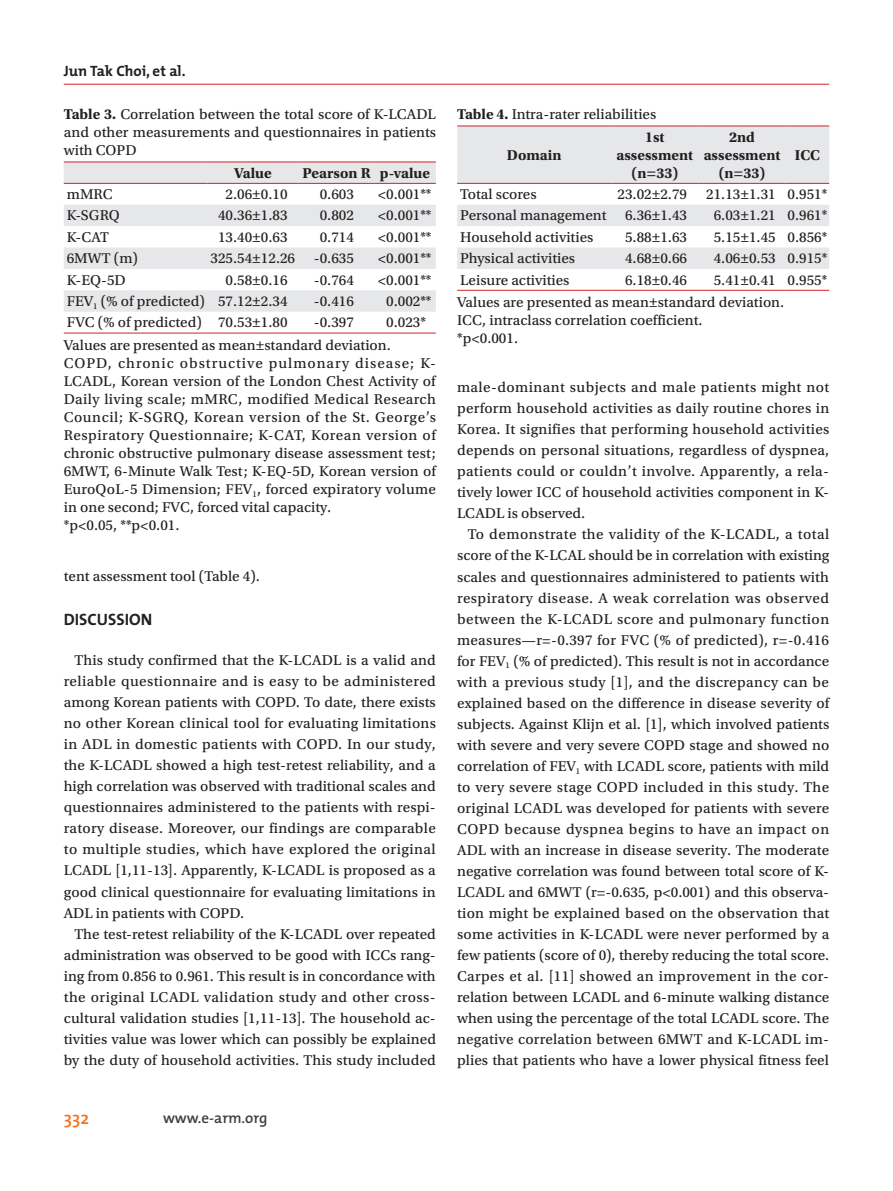
<style>
.page{position:relative;width:893px;height:1191px;background:#fff}
.page>*{position:absolute;margin:0;border:0;box-sizing:border-box;transform-origin:0 0}
.t1{font:600 18px "The Mix";color:#f47321}
.서론{font:700 16.5px "The Mix";color:#231f20}
.바탕글{font:15px/21px "Utopia Std Capt";letter-spacing:.005em;color:#231f20;text-align:justify}
.표{font:15px/18px "Utopia Std Capt";color:#231f20;text-align:justify}
.표1라인{font:700 15px/18px "Utopia Std";color:#231f20;text-align:center}
.t2{font:700 15px "The Mix";color:#231f20}
.t3{font:600 15px "The Mix";color:#3e3e3f}
.s1{font-family:"Utopia Std";font-weight:700}
</style>
<div class="page">
<hr style="left:64px;top:84px;width:765px;height:1px;background:#d1232a">
<svg style="left:64px;top:163px;width:372px;height:149px;fill:#e6e7e9"></svg>
<hr style="left:64px;top:162px;width:143px;height:1px;background:#d1232a">
<hr style="left:207px;top:162px;width:92px;height:1px;background:#d1232a">
<hr style="left:299px;top:162px;width:75px;height:1px;background:#d1232a">
<hr style="left:374px;top:162px;width:62px;height:1px;background:#d1232a">
<hr style="left:64px;top:183px;width:143px;height:1px;background:#d1232a">
<hr style="left:207px;top:183px;width:92px;height:1px;background:#d1232a">
<hr style="left:299px;top:183px;width:75px;height:1px;background:#d1232a">
<hr style="left:374px;top:183px;width:62px;height:1px;background:#d1232a">
<hr style="left:64px;top:333px;width:143px;height:1px;background:#d1232a">
<hr style="left:207px;top:333px;width:92px;height:1px;background:#d1232a">
<hr style="left:299px;top:333px;width:75px;height:1px;background:#d1232a">
<hr style="left:374px;top:333px;width:62px;height:1px;background:#d1232a">
<svg style="left:457px;top:127px;width:372px;height:142px;fill:#e6e7e9"></svg>
<hr style="left:457px;top:126px;width:154px;height:1px;background:#d1232a">
<hr style="left:611px;top:126px;width:87px;height:1px;background:#d1232a">
<hr style="left:698px;top:126px;width:88px;height:1px;background:#d1232a">
<hr style="left:786px;top:126px;width:43px;height:1px;background:#d1232a">
<hr style="left:457px;top:183px;width:154px;height:1px;background:#d1232a">
<hr style="left:611px;top:183px;width:87px;height:1px;background:#d1232a">
<hr style="left:698px;top:183px;width:88px;height:1px;background:#d1232a">
<hr style="left:786px;top:183px;width:43px;height:1px;background:#d1232a">
<hr style="left:457px;top:290px;width:154px;height:1px;background:#d1232a">
<hr style="left:611px;top:290px;width:87px;height:1px;background:#d1232a">
<hr style="left:698px;top:290px;width:88px;height:1px;background:#d1232a">
<hr style="left:786px;top:290px;width:43px;height:1px;background:#d1232a">
<p class="t2" style="left:64px;top:59px;width:123px">Jun Tak Choi, et al.</p>
<p class="표" style="left:64px;top:105px;width:374px"><span class="s1">Table 3.</span> Correlation between the total score of K-LCADL and other measurements and questionnaires in patients with COPD</p>
<p class="표1라인" style="left:234px;top:164px;width:39px">Value</p>
<p class="표1라인" style="left:302px;top:164px;width:70px">Pearson R</p>
<p class="표1라인" style="left:380px;top:164px;width:52px">p-value</p>
<p class="표" style="left:67px;top:185px;width:47px">mMRC</p>
<p class="표" style="left:226px;top:185px;width:63px">2.06±0.10</p>
<p class="표" style="left:320px;top:185px;width:36px">0.603</p>
<p class="표" style="left:378px;top:185px;width:55px">&lt;0.001**</p>
<p class="표" style="left:67px;top:207px;width:55px">K-SGRQ</p>
<p class="표" style="left:218px;top:207px;width:71px">40.36±1.83</p>
<p class="표" style="left:320px;top:207px;width:36px">0.802</p>
<p class="표" style="left:378px;top:207px;width:55px">&lt;0.001**</p>
<p class="표" style="left:67px;top:228px;width:44px">K-CAT</p>
<p class="표" style="left:218px;top:228px;width:71px">13.40±0.63</p>
<p class="표" style="left:320px;top:228px;width:36px">0.714</p>
<p class="표" style="left:378px;top:228px;width:55px">&lt;0.001**</p>
<p class="표" style="left:67px;top:250px;width:73px">6MWT (m)</p>
<p class="표" style="left:211px;top:250px;width:86px">325.54±12.26</p>
<p class="표" style="left:314px;top:250px;width:42px">-0.635</p>
<p class="표" style="left:378px;top:250px;width:55px">&lt;0.001**</p>
<p class="표" style="left:67px;top:271px;width:61px">K-EQ-5D</p>
<p class="표" style="left:226px;top:271px;width:63px">0.58±0.16</p>
<p class="표" style="left:314px;top:271px;width:42px">-0.764</p>
<p class="표" style="left:378px;top:271px;width:55px">&lt;0.001**</p>
<p class="표" style="left:67px;top:292px;width:139px">FEV<sub>1</sub> (% of predicted)</p>
<p class="표" style="left:218px;top:292px;width:71px">57.12±2.34</p>
<p class="표" style="left:314px;top:292px;width:42px">-0.416</p>
<p class="표" style="left:386px;top:292px;width:47px">0.002**</p>
<p class="표" style="left:67px;top:314px;width:136px">FVC (% of predicted)</p>
<p class="표" style="left:218px;top:314px;width:71px">70.53±1.80</p>
<p class="표" style="left:314px;top:314px;width:42px">-0.397</p>
<p class="표" style="left:386px;top:314px;width:41px">0.023*</p>
<p class="표" style="left:64px;top:336px;width:329px">Values are presented as mean±standard deviation.</p>
<p class="표" style="left:64px;top:354px;width:374px">COPD, chronic obstructive pulmonary disease; K-LCADL, Korean version of the London Chest Activity of Daily living scale; mMRC, modified Medical Research Council; K-SGRQ, Korean version of the St. George’s Respiratory Questionnaire; K-CAT, Korean version of chronic obstructive pulmonary disease assessment test; 6MWT, 6-Minute Walk Test; K-EQ-5D, Korean version of EuroQoL-5 Dimension; FEV<sub>1</sub>, forced expiratory volume in one second; FVC, forced vital capacity.</p>
<p class="표" style="left:64px;top:516px;width:117px">*p&lt;0.05, **p&lt;0.01.</p>
<p class="바탕글" style="left:64px;top:566px;width:198px">tent assessment tool (Table 4).</p>
<p class="서론" style="left:64px;top:605px;width:90px">DISCUSSION</p>
<p class="바탕글" style="left:64px;top:650px;width:374px;text-indent:11px">This study confirmed that the K-LCADL is a valid and reliable questionnaire and is easy to be administered among Korean patients with COPD. To date, there exists no other Korean clinical tool for evaluating limitations in ADL in domestic patients with COPD. In our study, the K-LCADL showed a high test-retest reliability, and a high correlation was observed with traditional scales and questionnaires administered to the patients with respi&shy;ratory disease. Moreover, our findings are comparable to multiple studies, which have explored the original LCADL [1,11-13]. Apparently, K-LCADL is proposed as a good clinical questionnaire for evaluating limitations in ADL in patients with COPD.</p>
<p class="바탕글" style="left:64px;top:923px;width:374px;text-indent:11px">The test-retest reliability of the K-LCADL over repeated administration was observed to be good with ICCs rang&shy;ing from 0.856 to 0.961. This result is in concordance with the original LCADL validation study and other cross&shy;cultural validation studies [1,11-13]. The household ac&shy;tivities value was lower which can possibly be explained by the duty of household activities. This study included</p>
<p class="t1" style="left:64px;top:1102px;width:27px">332</p>
<p class="t3" style="left:163px;top:1105px;width:106px">www.e-arm.org</p>
<p class="표" style="left:457px;top:105px;width:201px"><span class="s1">Table 4.</span> Intra-rater reliabilities</p>
<p class="표1라인" style="left:507px;top:146px;width:56px">Domain</p>
<p class="표1라인" style="left:616px;top:128px;width:78px">1st assessment (n=33)</p>
<p class="표1라인" style="left:704px;top:128px;width:78px">2nd assessment (n=33)</p>
<p class="표1라인" style="left:795px;top:146px;width:27px">ICC</p>
<p class="표" style="left:460px;top:185px;width:78px">Total scores</p>
<p class="표" style="left:618px;top:185px;width:71px">23.02±2.79</p>
<p class="표" style="left:706px;top:185px;width:71px">21.13±1.31</p>
<p class="표" style="left:787px;top:185px;width:41px">0.951*</p>
<p class="표" style="left:460px;top:207px;width:148px">Personal management</p>
<p class="표" style="left:625px;top:207px;width:63px">6.36±1.43</p>
<p class="표" style="left:714px;top:207px;width:63px">6.03±1.21</p>
<p class="표" style="left:787px;top:207px;width:41px">0.961*</p>
<p class="표" style="left:460px;top:228px;width:135px">Household activities</p>
<p class="표" style="left:625px;top:228px;width:63px">5.88±1.63</p>
<p class="표" style="left:714px;top:228px;width:63px">5.15±1.45</p>
<p class="표" style="left:787px;top:228px;width:41px">0.856*</p>
<p class="표" style="left:460px;top:250px;width:116px">Physical activities</p>
<p class="표" style="left:625px;top:250px;width:63px">4.68±0.66</p>
<p class="표" style="left:714px;top:250px;width:63px">4.06±0.53</p>
<p class="표" style="left:787px;top:250px;width:41px">0.915*</p>
<p class="표" style="left:460px;top:271px;width:111px">Leisure activities</p>
<p class="표" style="left:625px;top:271px;width:63px">6.18±0.46</p>
<p class="표" style="left:714px;top:271px;width:63px">5.41±0.41</p>
<p class="표" style="left:787px;top:271px;width:41px">0.955*</p>
<p class="표" style="left:457px;top:294px;width:329px">Values are presented as mean±standard deviation.</p>
<p class="표" style="left:457px;top:312px;width:247px">ICC, intraclass correlation coefficient.</p>
<p class="표" style="left:457px;top:330px;width:62px">*p&lt;0.001.</p>
<p class="바탕글" style="left:457px;top:377px;width:374px">male-dominant subjects and male patients might not perform household activities as daily routine chores in Korea. It signifies that performing household activities depends on personal situations, regardless of dyspnea, patients could or couldn’t involve. Apparently, a rela&shy;tively lower ICC of household activities component in K-LCADL is observed.</p>
<p class="바탕글" style="left:457px;top:524px;width:374px;text-indent:11px">To demonstrate the validity of the K-LCADL, a total score of the K-LCAL should be in correlation with existing scales and questionnaires administered to patients with respiratory disease. A weak correlation was observed between the K-LCADL score and pulmonary function measures—r=-0.397 for FVC (% of predicted), r=-0.416 for FEV<sub>1</sub> (% of predicted). This result is not in accordance with a previous study [1], and the discrepancy can be explained based on the difference in disease severity of subjects. Against Klijn et al. [1], which involved patients with severe and very severe COPD stage and showed no correlation of FEV<sub>1</sub> with LCADL score, patients with mild to very severe stage COPD included in this study. The original LCADL was developed for patients with severe COPD because dyspnea begins to have an impact on ADL with an increase in disease severity. The moderate negative correlation was found between total score of K-LCADL and 6MWT (r=-0.635, p&lt;0.001) and this observa&shy;tion might be explained based on the observation that some activities in K-LCADL were never performed by a few patients (score of 0), thereby reducing the total score.<br>Carpes et al. [11] showed an improvement in the cor&shy;relation between LCADL and 6-minute walking distance when using the percentage of the total LCADL score. The negative correlation between 6MWT and K-LCADL im&shy;plies that patients who have a lower physical fitness feel</p>
</div>
